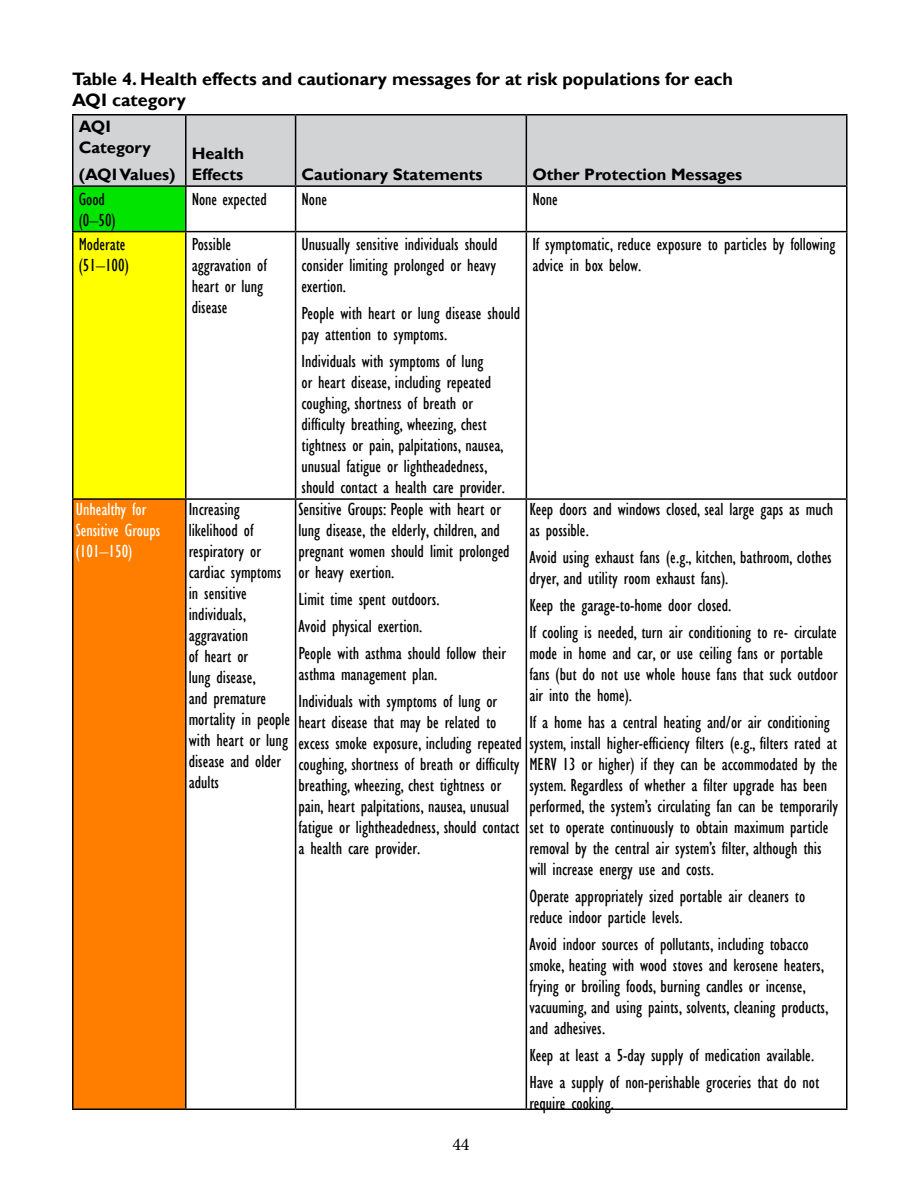
<style>
.page{position:relative;width:918px;height:1188px;background:#fff}
.page>*{position:absolute;margin:0;border:0;box-sizing:border-box;transform-origin:0 0}
.Table_Paragraph{font:condensed 18px/21px "Gill Sans";color:#000}
.caption_Table{font:700 18px/21.3px "Gill Sans";color:#000}
.Table_Paragraph-2{font:condensed 18px/21px "Gill Sans";color:#fff}
.t1{font:18px "Minion Pro";color:#000}
.table_header{font:700 16.5px/21px "Gill Sans";color:#000}
</style>
<div class="page">
<div style="left:74px;top:116px;width:772px;height:69px;background:#d1d3d4"></div>
<div style="left:73px;top:186px;width:113px;height:46px;background:#00e400"></div>
<div style="left:73px;top:232px;width:113px;height:267px;background:#ff0"></div>
<div style="left:73px;top:499px;width:113px;height:610px;background:#ff7e00"></div>
<hr style="left:72px;top:187px;width:2px;height:44px;background:#000">
<hr style="left:185px;top:187px;width:2px;height:44px;background:#000">
<hr style="left:295px;top:187px;width:1px;height:44px;background:#000">
<hr style="left:526px;top:187px;width:1px;height:44px;background:#000">
<hr style="left:846px;top:187px;width:2px;height:44px;background:#000">
<hr style="left:72px;top:231px;width:114px;height:1px;background:#000">
<hr style="left:72px;top:232px;width:2px;height:266px;background:#000">
<hr style="left:186px;top:231px;width:110px;height:1px;background:#000">
<hr style="left:185px;top:232px;width:2px;height:266px;background:#000">
<hr style="left:296px;top:231px;width:230px;height:1px;background:#000">
<hr style="left:295px;top:232px;width:1px;height:266px;background:#000">
<hr style="left:526px;top:231px;width:322px;height:1px;background:#000">
<hr style="left:526px;top:232px;width:1px;height:266px;background:#000">
<hr style="left:846px;top:232px;width:2px;height:266px;background:#000">
<hr style="left:72px;top:498px;width:114px;height:2px;background:#000">
<hr style="left:72px;top:500px;width:2px;height:609px;background:#000">
<hr style="left:186px;top:498px;width:110px;height:2px;background:#000">
<hr style="left:185px;top:500px;width:2px;height:609px;background:#000">
<hr style="left:296px;top:498px;width:230px;height:2px;background:#000">
<hr style="left:295px;top:500px;width:1px;height:609px;background:#000">
<hr style="left:526px;top:498px;width:322px;height:2px;background:#000">
<hr style="left:526px;top:500px;width:1px;height:609px;background:#000">
<hr style="left:846px;top:500px;width:2px;height:609px;background:#000">
<hr style="left:72px;top:1109px;width:114px;height:1px;background:#000">
<hr style="left:186px;top:1109px;width:110px;height:1px;background:#000">
<hr style="left:296px;top:1109px;width:230px;height:1px;background:#000">
<hr style="left:526px;top:1109px;width:322px;height:1px;background:#000">
<hr style="left:72px;top:114px;width:114px;height:2px;background:#000">
<hr style="left:72px;top:116px;width:2px;height:69px;background:#000">
<hr style="left:186px;top:114px;width:110px;height:2px;background:#000">
<hr style="left:185px;top:116px;width:2px;height:69px;background:#000">
<hr style="left:296px;top:114px;width:230px;height:2px;background:#000">
<hr style="left:295px;top:116px;width:1px;height:69px;background:#000">
<hr style="left:526px;top:114px;width:322px;height:2px;background:#000">
<hr style="left:526px;top:116px;width:1px;height:69px;background:#000">
<hr style="left:846px;top:116px;width:2px;height:69px;background:#000">
<hr style="left:72px;top:185px;width:114px;height:2px;background:#000">
<hr style="left:186px;top:185px;width:110px;height:2px;background:#000">
<hr style="left:296px;top:185px;width:230px;height:2px;background:#000">
<hr style="left:526px;top:185px;width:322px;height:2px;background:#000">
<p class="caption_Table" style="left:72px;top:69px;width:663px">Table 4. Health effects and cautionary messages for at risk populations for each<br>AQI category</p>
<p class="table_header" style="left:79px;top:117px;width:74px">AQI<br>Category</p>
<p class="table_header" style="left:79px;top:165px;width:98px">(AQI Values)</p>
<p class="table_header" style="left:192px;top:144px;width:54px">Health<br>Effects</p>
<p class="table_header" style="left:302px;top:165px;width:182px">Cautionary Statements</p>
<p class="table_header" style="left:532px;top:165px;width:211px">Other Protection Messages</p>
<p class="Table_Paragraph" style="left:79px;top:188px;width:38px">Good (0–50)</p>
<p class="Table_Paragraph" style="left:192px;top:188px;width:77px">None expected</p>
<p class="Table_Paragraph" style="left:302px;top:188px;width:27px">None</p>
<p class="Table_Paragraph" style="left:532px;top:188px;width:27px">None</p>
<p class="Table_Paragraph" style="left:79px;top:234px;width:52px">Moderate (51–100)</p>
<p class="Table_Paragraph" style="left:192px;top:234px;width:76px">Possible aggravation of heart or lung disease</p>
<p class="Table_Paragraph" style="left:302px;top:234px;width:197px;text-align:justify">Unusually sensitive individuals should consider limiting prolonged or heavy exertion.</p>
<p class="Table_Paragraph" style="left:532px;top:234px;width:305px">If symptomatic, reduce exposure to particles by following advice in box below.</p>
<p class="Table_Paragraph" style="left:302px;top:303px;width:220px">People with heart or lung disease should pay attention to symptoms.</p>
<p class="Table_Paragraph" style="left:302px;top:351px;width:205px">Individuals with symptoms of lung<br>or heart disease, including repeated coughing, shortness of breath or difficulty breathing, wheezing, chest tightness or pain, palpitations, nausea, unusual fatigue or lightheadedness, should contact a health care provider.</p>
<p class="Table_Paragraph-2" style="left:76px;top:498px;width:86px">Unhealthy for<br>Sensitive Groups (101–150)</p>
<p class="Table_Paragraph" style="left:189px;top:498px;width:103px">Increasing likelihood of respiratory or cardiac symptoms in sensitive individuals, aggravation<br>of heart or<br>lung disease,<br>and premature mortality in people with heart or lung disease and older adults</p>
<p class="Table_Paragraph" style="left:299px;top:498px;width:213px">Sensitive Groups: People with heart or lung disease, the elderly, children, and pregnant women should limit prolonged or heavy exertion.</p>
<p class="Table_Paragraph" style="left:529px;top:498px;width:305px">Keep doors and windows closed, seal large gaps as much as possible.</p>
<p class="Table_Paragraph" style="left:529px;top:546px;width:304px">Avoid using exhaust fans (e.g., kitchen, bathroom, clothes dryer, and utility room exhaust fans).</p>
<p class="Table_Paragraph" style="left:529px;top:594px;width:204px">Keep the garage-to-home door closed.</p>
<p class="Table_Paragraph" style="left:529px;top:621px;width:310px">If cooling is needed, turn air conditioning to re- circulate mode in home and car, or use ceiling fans or portable fans (but do not use whole house fans that suck outdoor air into the home).</p>
<p class="Table_Paragraph" style="left:529px;top:711px;width:302px">If a home has a central heating and/or air conditioning</p>
<p class="Table_Paragraph" style="left:529px;top:753px;width:310px">MERV 13 or higher) if they can be accommodated by the system. Regardless of whether a filter upgrade has been performed, the system’s circulating fan can be temporarily set to operate continuously to obtain maximum particle removal by the central air system’s filter, although this will increase energy use and costs.</p>
<p class="Table_Paragraph" style="left:529px;top:885px;width:277px">Operate appropriately sized portable air cleaners to reduce indoor particle levels.</p>
<p class="Table_Paragraph" style="left:529px;top:933px;width:301px">Avoid indoor sources of pollutants, including tobacco smoke, heating with wood stoves and kerosene heaters, frying or broiling foods, burning candles or incense, vacuuming, and using paints, solvents, cleaning products, and adhesives.</p>
<p class="Table_Paragraph" style="left:529px;top:1045px;width:287px">Keep at least a 5-day supply of medication available.</p>
<p class="Table_Paragraph" style="left:529px;top:1072px;width:291px">Have a supply of non-perishable groceries that do not require cooking.</p>
<p class="Table_Paragraph" style="left:299px;top:588px;width:143px">Limit time spent outdoors.</p>
<p class="Table_Paragraph" style="left:299px;top:615px;width:125px">Avoid physical exertion.</p>
<p class="Table_Paragraph" style="left:299px;top:642px;width:209px">People with asthma should follow their asthma management plan.</p>
<p class="Table_Paragraph" style="left:299px;top:690px;width:540px">Individuals with symptoms of lung or<br>heart disease that may be related to<br>excess smoke exposure, including repeated system, install higher-efficiency filters (e.g., filters rated at coughing, shortness of breath or difficulty<br>breathing, wheezing, chest tightness or<br>pain, heart palpitations, nausea, unusual<br>fatigue or lightheadedness, should contact<br>a health care provider.</p>
<p class="t1" style="left:452px;top:1132px;width:19px">44</p>
</div>
